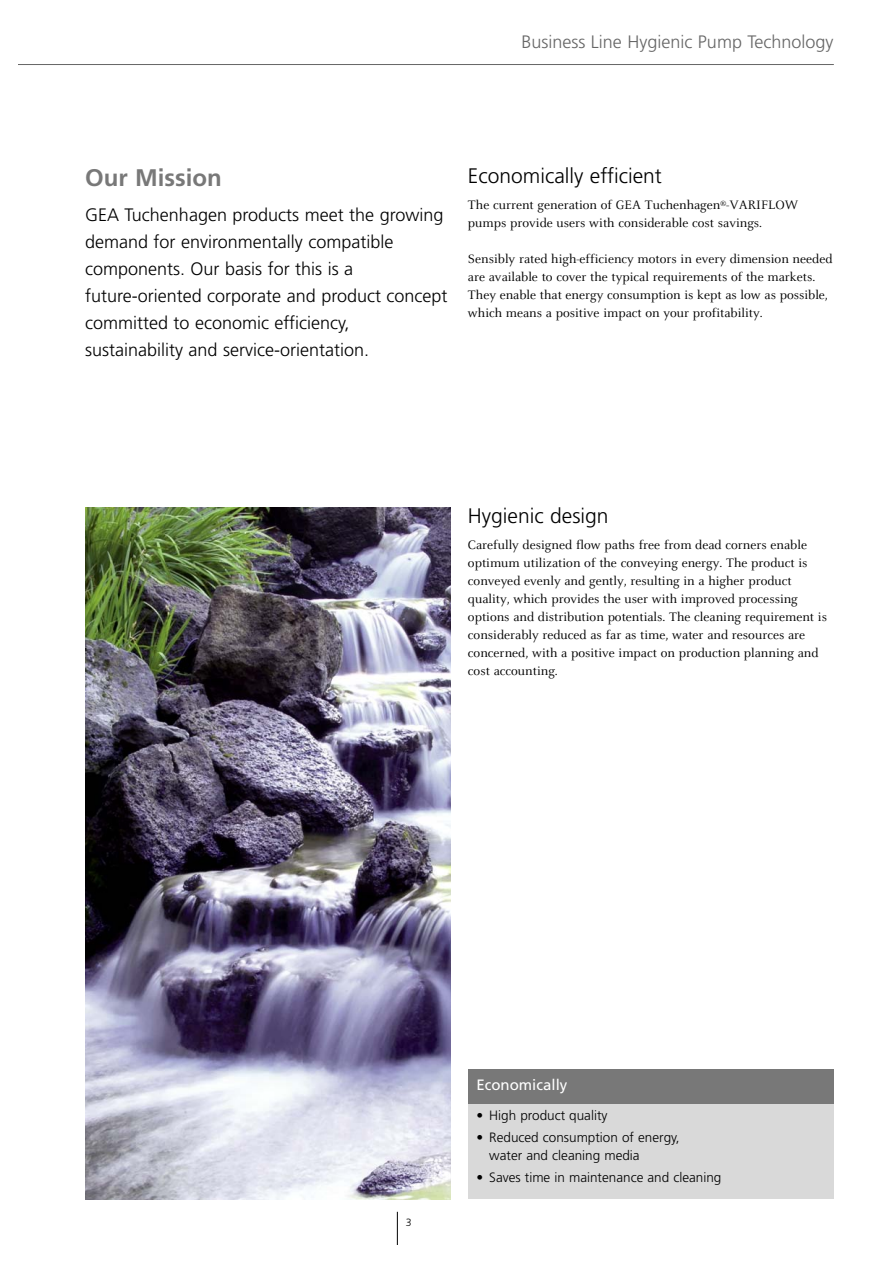
<style>
.page{position:relative;width:893px;height:1263px;background:#fff}
.page>*{position:absolute;margin:0;border:0;box-sizing:border-box;transform-origin:0 0}
.t1{font:700 24px "Frutiger";color:#787878}
.t2{font:300 21px "Frutiger";color:#000}
.t3{font:300 18px/27px "Frutiger";color:#000}
.t4{font:300 18px "Frutiger";color:#666}
.t5{font:15px "Frutiger";color:#fff}
.t6{font:13.5px/18px "Celeste OT";color:#000}
.t7{font:300 13.5px/18px "Frutiger";color:#000}
.t8{font:300 10.5px "Frutiger";color:#000}
</style>
<div class="page">
<hr style="left:397px;top:1212px;width:1px;height:33px;background:#000">
<img style="left:85px;top:507px;width:366px;height:692px">
<hr style="left:18px;top:64px;width:815px;height:1px;background:#666">
<div style="left:468px;top:1103px;width:365px;height:95px;background:#d9d9d9"></div>
<div style="left:468px;top:1069px;width:365px;height:34px;background:#787878"></div>
<h3 class="t4" style="left:521px;top:34px;width:314px">Business Line Hygienic Pump Technology</h3>
<h1 class="t1" style="left:85px;top:168px;width:138px">Our Mission</h1>
<p class="t3" style="left:85px;top:203px;width:364px">GEA Tuchenhagen products meet the growing demand for environmentally compatible components. Our basis for this is a future-oriented corporate and product concept committed to economic efficiency, sustainability and service-orientation.</p>
<h2 class="t2" style="left:468px;top:167px;width:195px">Economically efficient</h2>
<p class="t6" style="left:468px;top:198px;width:332px">The current generation of GEA Tuchenhagen<sup>®</sup>-VARIFLOW pumps provide users with considerable cost savings.</p>
<p class="t6" style="left:468px;top:252px;width:366px">Sensibly rated high-efficiency motors in every dimension needed are available to cover the typical requirements of the markets.<br>They enable that energy consumption is kept as low as possible, which means a positive impact on your profitability.</p>
<h2 class="t2" style="left:468px;top:507px;width:142px">Hygienic design</h2>
<p class="t6" style="left:468px;top:538px;width:360px">Carefully designed flow paths free from dead corners enable optimum utilization of the conveying energy. The product is conveyed evenly and gently, resulting in a higher product quality, which provides the user with improved processing options and distribution potentials. The cleaning requirement is considerably reduced as far as time, water and resources are concerned, with a positive impact on production planning and cost accounting.</p>
<p class="t8" style="left:406px;top:1218px;width:7px">3</p>
<p class="t5" style="left:476px;top:1079px;width:92px">Economically</p>
<p class="t7" style="left:476px;top:1107px;width:133px">• High product quality</p>
<p class="t7" style="left:489px;top:1129px;width:192px;text-indent:-13px">• Reduced consumption of energy, water and cleaning media</p>
<p class="t7" style="left:476px;top:1169px;width:246px">• Saves time in maintenance and cleaning</p>
</div>
